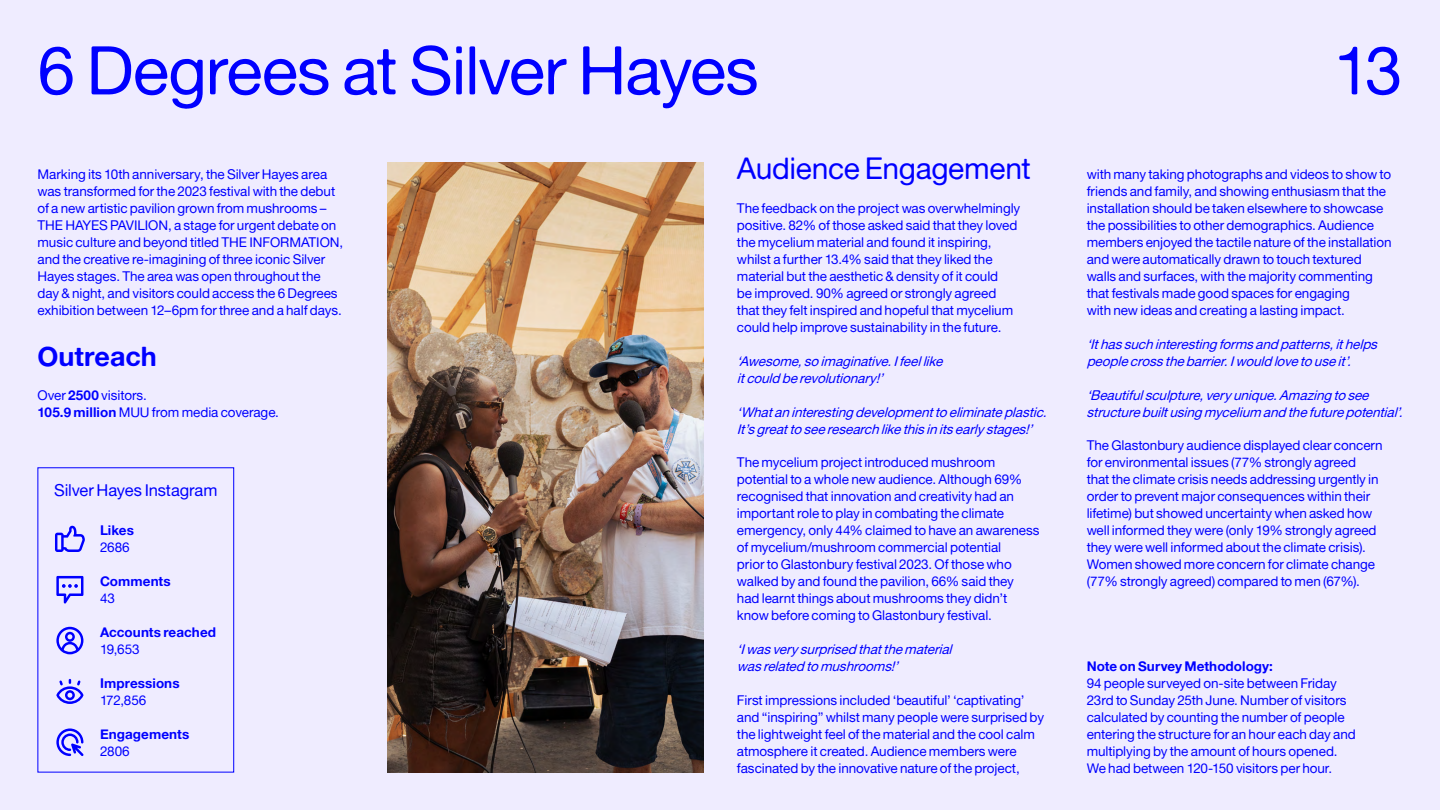
<style>
.page{position:relative;width:1440px;height:810px;background:#efecff}
.page>*{position:absolute;margin:0;border:0;box-sizing:border-box;transform-origin:0 0}
.t1{font:67.5px "Alte Haas Grotesk";letter-spacing:-.02em;color:#00f}
.t2{font:30px "Alte Haas Grotesk";letter-spacing:-.01em;color:#00f}
.t3{font:27px "Alte Haas Grotesk Bold";color:#00f}
.t4{font:16.5px "Alte Haas Grotesk";letter-spacing:-.005em;color:#00f}
.t5{font:13.5px/17px "Alte Haas Grotesk";letter-spacing:-.005em;color:#00f}
.t6{font:italic 13.5px/17px "Alte Haas Grotesk";color:#00f}
.t7{font:13.5px "Alte Haas Grotesk Bold";letter-spacing:.005em;color:#00f}
.s1{font-family:"Alte Haas Grotesk Bold"}
</style>
<div class="page">
<img style="left:387px;top:162px;width:316px;height:610px">
<svg style="left:56px;top:728px;width:28px;height:28px"></svg>
<svg style="left:55px;top:526px;width:30px;height:26px"></svg>
<svg style="left:56px;top:627px;width:27px;height:27px"></svg>
<svg style="left:56px;top:576px;width:27px;height:28px"></svg>
<svg style="left:56px;top:679px;width:28px;height:25px"></svg>
<div style="left:38px;top:467px;width:196px;height:305px;border:1px solid #00f"></div>
<h1 class="t1" style="left:38px;top:30px;width:723px">6 Degrees at Silver Hayes</h1>
<p class="t5" style="left:38px;top:166px;width:307px">Marking its 10th anniversary, the Silver Hayes area was transformed for the 2023 festival with the debut of a new artistic pavilion grown from mushrooms – THE HAYES PAVILION, a stage for urgent debate on music culture and beyond titled THE INFORMATION, and the creative re-imagining of three iconic Silver Hayes stages. The area was open throughout the day &amp; night, and visitors could access the 6 Degrees exhibition between 12–6pm for three and a half days.</p>
<h3 class="t3" style="left:38px;top:339px;width:121px">Outreach</h3>
<p class="t5" style="left:38px;top:386px;width:243px">Over <span class="s1">2500</span> visitors.<br><span class="s1">105.9 million</span> MUU from media coverage.</p>
<p class="t4" style="left:54px;top:480px;width:165px">Silver Hayes Instagram</p>
<p class="t7" style="left:100px;top:522px;width:35px">Likes</p>
<p class="t5" style="left:100px;top:539px;width:31px">2686</p>
<p class="t7" style="left:100px;top:573px;width:72px">Comments</p>
<p class="t5" style="left:100px;top:590px;width:17px">43</p>
<p class="t7" style="left:100px;top:624px;width:118px">Accounts reached</p>
<p class="t5" style="left:100px;top:640px;width:41px">19,653</p>
<p class="t7" style="left:100px;top:675px;width:81px">Impressions</p>
<p class="t5" style="left:100px;top:691px;width:48px">172,856</p>
<p class="t7" style="left:100px;top:725px;width:91px">Engagements</p>
<p class="t5" style="left:100px;top:742px;width:31px">2806</p>
<h2 class="t2" style="left:737px;top:151px;width:296px">Audience Engagement</h2>
<p class="t5" style="left:737px;top:200px;width:285px">The feedback on the project was overwhelmingly positive. 82% of those asked said that they loved the mycelium material and found it inspiring, whilst a further 13.4% said that they liked the material but the aesthetic &amp; density of it could<br>be improved. 90% agreed or strongly agreed that they felt inspired and hopeful that mycelium could help improve sustainability in the future.</p>
<p class="t6" style="left:737px;top:352px;width:211px">‘Awesome,soimaginative.Ifeellike itcould berevolutionary!’</p>
<p class="t6" style="left:737px;top:403px;width:315px">‘Whataninterestingdevelopmenttoeliminateplastic.<br>It’sgreattoseeresearchlikethisinitsearlystages!’</p>
<p class="t5" style="left:737px;top:454px;width:304px">The mycelium project introduced mushroom potential to a whole new audience. Although 69% recognised that innovation and creativity had an important role to play in combating the climate emergency, only 44% claimed to have an awareness of mycelium/mushroom commercial potential<br>prior to Glastonbury festival 2023. Of those who walked by and found the pavilion, 66% said they had learnt things about mushrooms they didn’t know before coming to Glastonbury festival.</p>
<p class="t6" style="left:737px;top:640px;width:220px">‘Iwasverysurprised thatthematerial wasrelated tomushrooms!’</p>
<p class="t5" style="left:737px;top:691px;width:309px">First impressions included ‘beautiful’ ‘captivating’ and “inspiring” whilst many people were surprised by the lightweight feel of the material and the cool calm atmosphere it created. Audience members were fascinated by the innovative nature of the project,</p>
<h1 class="t1" style="left:1333px;top:30px;width:71px">13</h1>
<p class="t5" style="left:1087px;top:166px;width:306px">with many taking photographs and videos to show to friends and family, and showing enthusiasm that the installation should be taken elsewhere to showcase the possibilities to other demographics. Audience members enjoyed the tactile nature of the installation and were automatically drawn to touch textured walls and surfaces, with the majority commenting that festivals made good spaces for engaging<br>with new ideas and creating a lasting impact.</p>
<p class="t6" style="left:1087px;top:335px;width:296px">‘Ithassuchinterestingformsand patterns,ithelps peoplecrossthebarrier.Iwould lovetouseit’.</p>
<p class="t6" style="left:1087px;top:386px;width:322px">‘Beautifulsculpture,veryunique.Amazingtosee structurebuiltusingmycelium and thefuturepotential’.</p>
<p class="t5" style="left:1087px;top:437px;width:297px">The Glastonbury audience displayed clear concern for environmental issues (77% strongly agreed<br>that the climate crisis needs addressing urgently in order to prevent major consequences within their lifetime) but showed uncertainty when asked how well informed they were (only 19% strongly agreed they were well informed about the climate crisis).<br>Women showed more concern for climate change (77% strongly agreed) compared to men (67%).</p>
<p class="t7" style="left:1087px;top:658px;width:188px">Note on Survey Methodology:</p>
<p class="t5" style="left:1087px;top:674px;width:271px">94 people surveyed on-site between Friday 23rd to Sunday 25th June. Number of visitors calculated by counting the number of people entering the structure for an hour each day and multiplying by the amount of hours opened.<br>We had between 120-150 visitors per hour.</p>
</div>
